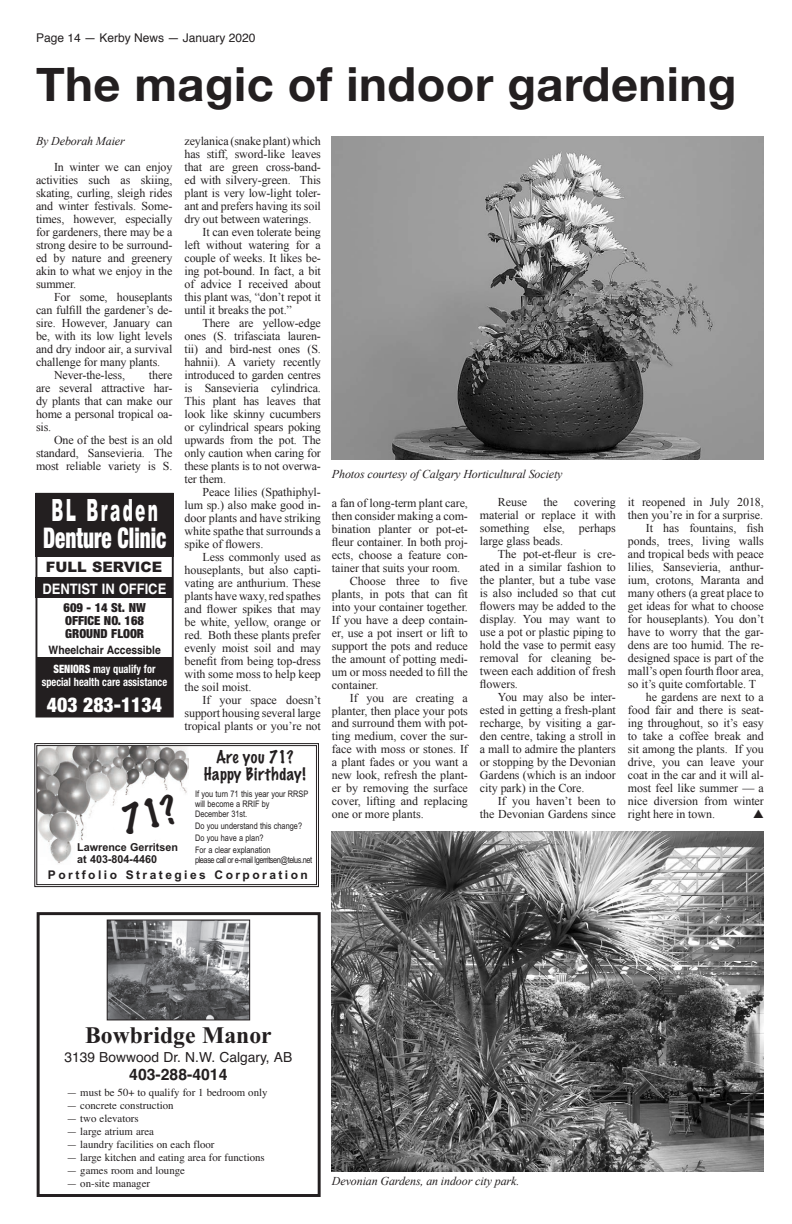
<style>
.page{position:relative;width:792px;height:1224px;background:#fff}
.page>*{position:absolute;margin:0;border:0;box-sizing:border-box;transform-origin:0 0}
.t1{font:700 47px "Helvetica Neue";letter-spacing:.01em;color:#231f20}
.t2{font:900 30.7px "Arial";letter-spacing:.155em;color:#fff;scale:.5 1}
.t3{font:900 condensed 28.5px "Helvetica Neue";color:#fff;scale:.74 1}
.t4{font:700 23.7px "Times New Roman";color:#231f20}
.t5{font:900 condensed 20.4px "Helvetica Neue";color:#fff;scale:.96 1}
.t6{font:100 16px/17px "Marker Felt";letter-spacing:.03em;color:#231f20;text-align:center}
.t7{font:700 15.8px "Helvetica";color:#231f20}
.t8{font:700 14.4px "Helvetica";color:#fff;scale:.9 1}
.t9{font:900 14.4px "Arial";color:#231f20}
.t10{font:700 14px "Helvetica";color:#231f20}
.t11{font:13.8px "Helvetica";color:#231f20}
.t12{font:900 condensed 12.5px/13.4px "Helvetica Neue";color:#231f20}
.t13{font:12px/13px "Times New Roman";letter-spacing:-.005em;color:#231f20;text-align:justify}
.t14{font:italic 12px "Times New Roman";letter-spacing:-.01em;color:#231f20}
.t15{font:700 12px "Arial";letter-spacing:.205em;color:#231f20}
.t16{font:12px "Helvetica";color:#231f20}
.t17{font:700 condensed 11.5px/12.5px "Helvetica Neue";color:#fff;text-align:center;scale:.9 1}
.t18{font:700 11.5px "Helvetica";color:#231f20;scale:.9 1}
.t19{font:700 11px/12px "Arial";color:#231f20}
.t20{font:10.9px "Times";color:#231f20}
.t21{font:10px/17.1px "Helvetica";color:#231f20}
.t22{font:9.6px "Helvetica";color:#231f20}
.t23{font:9px/10px "Arial Narrow";color:#231f20}
.t24{font:9px "Arial Narrow";letter-spacing:-.045em;color:#231f20}
.s1{font-weight:900}
.s2{font-weight:700}
</style>
<div class="page">
<div style="left:37px;top:912px;width:284px;height:285px;border:3px solid #231f20"></div>
<img style="left:109px;top:922px;width:139px;height:96px">
<div style="left:107px;top:920px;width:143px;height:100px;border:1px solid #231f20"></div>
<svg style="left:34px;top:743px;width:285px;height:145px"></svg>
<div style="left:36px;top:493px;width:138px;height:224px;border:2px solid #231f20"></div>
<div style="left:36px;top:494px;width:138px;height:63px;background:#231f20"></div>
<div style="left:36px;top:657px;width:136px;height:60px;background:#231f20"></div>
<div style="left:36px;top:577px;width:137px;height:20px;background:#231f20"></div>
<img style="left:332px;top:137px;width:432px;height:323px">
<img style="left:332px;top:832px;width:432px;height:339px">
<svg style="left:109px;top:792px;width:75px;height:57px"></svg>
<p class="t16" style="left:36px;top:29px;width:221px">Page 14 — Kerby News — January 2020</p>
<p class="t1" style="left:36px;top:47px;width:702px">The magic of indoor gardening</p>
<p class="t14" style="left:36px;top:133px;width:90px">By Deborah Maier</p>
<p class="t13" style="left:36px;top:160px;width:138px;text-indent:18px">In winter we can enjoy activities such as skiing, skating, curling, sleigh rides and winter festivals. Some&shy;times, however, especially for gardeners, there may be a strong desire to be surround&shy;ed by nature and greenery akin to what we enjoy in the summer.</p>
<p class="t13" style="left:36px;top:290px;width:138px;text-indent:18px">For some, houseplants can fulfill the gardener’s de&shy;sire. However, January can be, with its low light levels and dry indoor air, a survival challenge for many plants.</p>
<p class="t13" style="left:54px;top:368px;width:73px">Never-the-less,</p>
<p class="t13" style="left:184px;top:134px;width:138px">zeylanica (snake plant) which has stiff, sword-like leaves that are green cross-band&shy;ed with silvery-green. This plant is very low-light toler&shy;ant and prefers having its soil dry out between waterings.</p>
<p class="t13" style="left:184px;top:225px;width:138px;text-indent:18px">It can even tolerate being left without watering for a couple of weeks. It likes be&shy;ing pot-bound. In fact, a bit of advice I received about this plant was, “don’t repot it until it breaks the pot.”</p>
<p class="t13" style="left:184px;top:316px;width:138px;text-indent:18px">There are yellow-edge ones (S. trifasciata lauren&shy;tii) and bird-nest ones (S. hahnii). A variety recently introduced to garden centres is Sansevieria cylindrica.<br>This plant has leaves that look like skinny cucumbers or cylindrical spears poking upwards from the pot. The only caution when caring for these plants is to not overwa&shy;ter them.</p>
<p class="t13" style="left:184px;top:485px;width:138px;text-indent:18px">Peace lilies (Spathiphyl&shy;lum sp.) also make good in&shy;door plants and have striking white spathe that surrounds a spike of flowers.</p>
<p class="t13" style="left:184px;top:550px;width:138px;text-indent:18px">Less commonly used as houseplants, but also capti&shy;vating are anthurium. These plants have waxy, red spathes and flower spikes that may be white, yellow, orange or red. Both these plants prefer evenly moist soil and may benefit from being top-dress with some moss to help keep the soil moist.</p>
<p class="t13" style="left:184px;top:693px;width:138px;text-indent:18px">If your space doesn’t support housing several large tropical plants or you’re not</p>
<p class="t13" style="left:36px;top:368px;width:138px;text-indent:113px">there are several attractive har&shy;dy plants that can make our home a personal tropical oa&shy;sis.</p>
<p class="t13" style="left:36px;top:433px;width:138px;text-indent:18px">One of the best is an old standard, Sansevieria. The most reliable variety is S.</p>
<p class="t14" style="left:332px;top:466px;width:232px">Photos courtesy of Calgary Horticultural Society</p>
<p class="t13" style="left:628px;top:496px;width:137px">it reopened in July 2018, then you’re in for a surprise.</p>
<p class="t13" style="left:628px;top:522px;width:138px;text-indent:18px">It has fountains, fish ponds, trees, living walls and tropical beds with peace lilies, Sansevieria, anthur&shy;ium, crotons, Maranta and many others (a great place to get ideas for what to choose for houseplants). You don’t have to worry that the gar&shy;dens are too humid. The re&shy;designed space is part of the mall’s open fourth floor area, so it’s quite comfortable. T</p>
<p class="t13" style="left:628px;top:691px;width:138px;text-indent:18px">he gardens are next to a food fair and there is seat&shy;ing throughout, so it’s easy to take a coffee break and sit among the plants. If you drive, you can leave your coat in the car and it will al&shy;most feel like summer — a nice diversion from winter right here in town.</p>
<p class="t13" style="left:480px;top:496px;width:138px;text-indent:94px">covering material or replace it with something else, perhaps large glass beads.</p>
<p class="t13" style="left:480px;top:548px;width:138px;text-indent:18px">The pot-et-fleur is cre&shy;ated in a similar fashion to the planter, but a tube vase is also included so that cut flowers may be added to the display. You may want to use a pot or plastic piping to hold the vase to permit easy removal for cleaning be&shy;tween each addition of fresh flowers.</p>
<p class="t13" style="left:480px;top:691px;width:138px;text-indent:18px">You may also be inter&shy;ested in getting a fresh-plant recharge, by visiting a gar&shy;den centre, taking a stroll in a mall to admire the planters or stopping by the Devonian Gardens (which is an indoor city park) in the Core.</p>
<p class="t13" style="left:480px;top:795px;width:137px;text-align:right">If you haven’t been to<br>the Devonian Gardens since</p>
<p class="t13" style="left:498px;top:496px;width:31px">Reuse</p>
<p class="t13" style="left:543px;top:496px;width:16px">the</p>
<p class="t13" style="left:332px;top:496px;width:138px">a fan of long-term plant care, then consider making a com&shy;bination planter or pot-et&shy;fleur container. In both proj&shy;ects, choose a feature con&shy;tainer that suits your room.</p>
<p class="t13" style="left:332px;top:574px;width:138px;text-indent:18px">Choose three to five plants, in pots that can fit into your container together.<br>If you have a deep contain&shy;er, use a pot insert or lift to support the pots and reduce the amount of potting medi&shy;um or moss needed to fill the container.</p>
<p class="t13" style="left:332px;top:691px;width:138px;text-indent:18px">If you are creating a planter, then place your pots and surround them with pot&shy;ting medium, cover the sur&shy;face with moss or stones. If a plant fades or you want a new look, refresh the plant&shy;er by removing the surface cover, lifting and replacing one or more plants.</p>
<p class="t2" style="left:52px;top:488px;width:215px">BL Braden</p>
<p class="t3" style="left:43px;top:521px;width:168px">Denture Clinic</p>
<p class="t9" style="left:46px;top:556px;width:118px">FULL SERVICE</p>
<p class="t12" style="left:64px;top:600px;width:84px">609 - 14 St. NW<br>OFFICE NO. 168<br>GROUND FLOOR</p>
<p class="t18" style="left:49px;top:640px;width:126px">Wheelchair Accessible</p>
<p class="t8" style="left:42px;top:577px;width:139px">DENTIST IN OFFICE</p>
<p class="t17" style="left:42px;top:663px;width:141px"><span class="s1">SENIORS</span> may qualify for special health care assistance</p>
<p class="t5" style="left:47px;top:692px;width:121px">403 283-1134</p>
<p class="t6" style="left:204px;top:748px;width:103px">Are you 71?<br>Happy Birthday!</p>
<p class="t23" style="left:195px;top:789px;width:115px">If you turn 71 this year your RRSP will become a RRIF by<br>December 31st.</p>
<p class="t23" style="left:195px;top:820px;width:109px;line-height:11.8px">Do you understand this change?<br>Do you have a plan?<br>For a clear explanation</p>
<p class="t24" style="left:195px;top:853px;width:119px">please call or e-mail lgerritsen@telus.net</p>
<p class="t15" style="left:48px;top:867px;width:261px">Portfolio Strategies Corporation</p>
<p class="t19" style="left:77px;top:842px;width:102px">Lawrence Gerritsen at 403-804-4460</p>
<p class="t22" style="left:10px;top:871px;width:125px">❑ NEW PROOF REQUIRED</p>
<p class="t4" style="left:85px;top:1018px;width:188px">Bowbridge Manor</p>
<p class="t11" style="left:64px;top:1046px;width:230px">3139 Bowwood Dr. N.W. Calgary, AB</p>
<p class="t7" style="left:129px;top:1062px;width:100px">403-288-4014</p>
<p class="t20" style="left:66px;top:1082px;width:203px">— must be 50+ to qualify for 1 bedroom only</p>
<p class="t20" style="left:66px;top:1095px;width:109px">— concrete construction</p>
<p class="t20" style="left:66px;top:1108px;width:74px">— two elevators</p>
<p class="t20" style="left:66px;top:1121px;width:89px">— large atrium area</p>
<p class="t20" style="left:66px;top:1134px;width:150px">— laundry facilities on each floor</p>
<p class="t20" style="left:66px;top:1147px;width:200px">— large kitchen and eating area for functions</p>
<p class="t20" style="left:66px;top:1160px;width:120px">— games room and lounge</p>
<p class="t20" style="left:66px;top:1173px;width:85px">— on-site manager</p>
<p class="t10" style="left:140px;top:1022px;width:78px">APPROVAL</p>
<p class="t21" style="left:66px;top:1046px;width:82px">❑ O.K. TO PRINT</p>
<p class="t21" style="left:66px;top:1072px;width:130px">❑ NEW PROOF REQUIRED<br><span class="s2">Signature:</span></p>
<p class="t21" style="left:71px;top:1159px;width:213px">______________________________________</p>
<p class="t14" style="left:332px;top:1173px;width:189px">Devonian Gardens, an indoor city park.</p>
</div>
